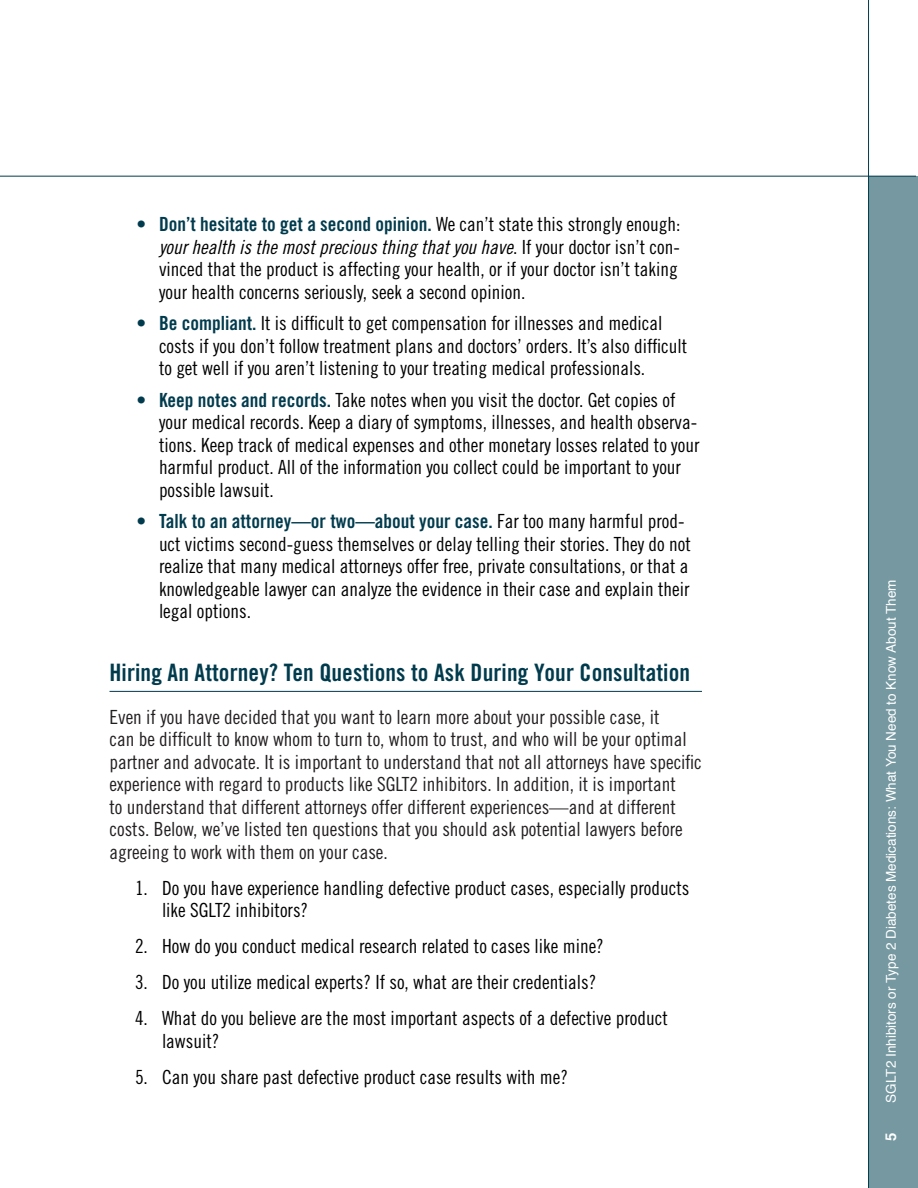
<style>
.page{position:relative;width:918px;height:1188px;background:#fff}
.page>*{position:absolute;margin:0;border:0;box-sizing:border-box;transform-origin:0 0}
.Subhead{font:24px "Trade Gothic Bold Cond Twenty";letter-spacing:.005em;color:#003b4d}
.bullet_point_text{font:19.5px/22.5px "Trade Gothic Cond Eighteen";color:#000}
.Main_Text{font:19.5px/22.5px "Trade Gothic Cond Eighteen";color:#231f20}
.t1{font:700 15px "Helvetica";color:#fff}
.t2{font:13.5px "Helvetica";color:#fff}
.s1{font-family:"Trade Gothic Bold Cond Twenty";color:#003b4d}
.s2{font-family:"Trade Gothic Cond Eighteen Obl"}
</style>
<div class="page">
<div style="left:869px;top:176px;width:49px;height:1012px;background:#7598a1"></div>
<hr style="left:0;top:176px;width:916px;height:1px;background:#003b4d">
<hr style="left:868px;top:0;width:1px;height:1188px;background:#003b4d">
<hr style="left:110px;top:691px;width:592px;height:1px;background:#003b4d">
<p class="bullet_point_text" style="left:159px;top:213px;width:523px;text-indent:-22px"><span class="s1">• Don’t hesitate to get a second opinion.</span> We can’t state this strongly enough: <span class="s2">your health is the most precious thing that you have</span>. If your doctor isn’t con&shy;vinced that the product is affecting your health, or if your doctor isn’t taking your health concerns seriously, seek a second opinion.</p>
<p class="bullet_point_text" style="left:159px;top:312px;width:530px;text-indent:-22px"><span class="s1">• Be compliant.</span> It is difficult to get compensation for illnesses and medical costs if you don’t follow treatment plans and doctors’ orders. It’s also difficult to get well if you aren’t listening to your treating medical professionals.</p>
<p class="bullet_point_text" style="left:159px;top:388px;width:542px;text-indent:-22px"><span class="s1">• Keep notes and records.</span> Take notes when you visit the doctor. Get copies of your medical records. Keep a diary of symptoms, illnesses, and health observa&shy;tions. Keep track of medical expenses and other monetary losses related to your harmful product. All of the information you collect could be important to your possible lawsuit.</p>
<p class="bullet_point_text" style="left:159px;top:510px;width:533px;text-indent:-22px"><span class="s1">• Talk to an attorney—or two—about your case.</span> Far too many harmful prod&shy;uct victims second-guess themselves or delay telling their stories. They do not realize that many medical attorneys offer free, private consultations, or that a knowledgeable lawyer can analyze the evidence in their case and explain their legal options.</p>
<p class="Subhead" style="left:110px;top:658px;width:582px">Hiring An Attorney? Ten Questions to Ask During Your Consultation</p>
<p class="Main_Text" style="left:110px;top:705px;width:594px">Even if you have decided that you want to learn more about your possible case, it<br>can be difficult to know whom to turn to, whom to trust, and who will be your optimal partner and advocate. It is important to understand that not all attorneys have specific experience with regard to products like SGLT2 inhibitors. In addition, it is important<br>to understand that different attorneys offer different experiences—and at different costs. Below, we’ve listed ten questions that you should ask potential lawyers before agreeing to work with them on your case.</p>
<p class="bullet_point_text" style="left:162px;top:876px;width:529px;text-indent:-27px">1. Do you have experience handling defective product cases, especially products like SGLT2 inhibitors?</p>
<p class="bullet_point_text" style="left:135px;top:935px;width:470px">2. How do you conduct medical research related to cases like mine?</p>
<p class="bullet_point_text" style="left:135px;top:971px;width:463px">3. Do you utilize medical experts? If so, what are their credentials?</p>
<p class="bullet_point_text" style="left:162px;top:1007px;width:507px;text-indent:-27px">4. What do you believe are the most important aspects of a defective product lawsuit?</p>
<p class="bullet_point_text" style="left:135px;top:1065px;width:435px">5. Can you share past defective product case results with me?</p>
<p class="t2" style="left:881px;top:1103px;width:525px;rotate:-90deg">SGLT2 Inhibitors or Type 2 Diabetes Medications: What You Need to Know About Them</p>
<p class="t1" style="left:879px;top:1141px;width:10px;rotate:-90deg">5</p>
</div>
